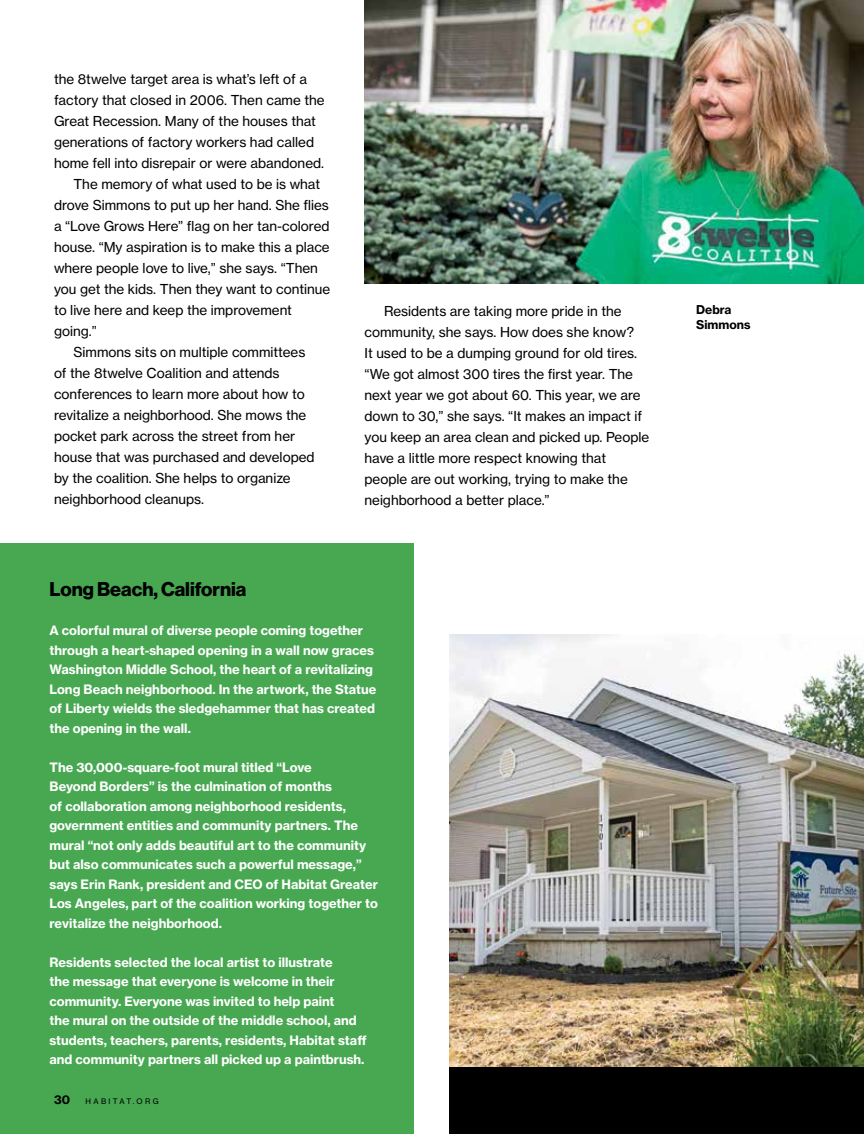
<style>
.page{position:relative;width:864px;height:1134px;background:#fff}
.page>*{position:absolute;margin:0;border:0;box-sizing:border-box;transform-origin:0 0}
.t1{font:19.5px "N Haas Grotesk DS Pro 75 Bd";color:#000}
.t2{font:13.5px/21px "N Haas Grotesk TX Pro 55 Rg";color:#000}
.t3{font:12.75px/19.5px "N Haas Grotesk TX Pro 75 Bd";color:#fff}
.t4{font:12px/15px "N Haas Grotesk TX Pro 75 Bd";color:#000}
.t5{font:7.5px "N Haas Grotesk TX Pro 55 Rg";letter-spacing:.315em;color:#000}
</style>
<div class="page">
<div style="left:0;top:543px;width:414px;height:591px;background:#47a851"></div>
<img style="left:364px;top:0;width:500px;height:284px">
<div style="left:449px;top:1040px;width:415px;height:94px;background:#000"></div>
<img style="left:449px;top:634px;width:415px;height:432px">
<p class="t2" style="left:54px;top:69px;width:255px">the 8twelve target area is what’s left of a</p>
<p class="t2" style="left:54px;top:90px;width:272px">factory that closed in 2006. Then came the</p>
<p class="t2" style="left:54px;top:111px;width:264px">Great Recession. Many of the houses that</p>
<p class="t2" style="left:54px;top:132px;width:262px">generations of factory workers had called</p>
<p class="t2" style="left:54px;top:153px;width:272px">home fell into disrepair or were abandoned.</p>
<p class="t2" style="left:73px;top:174px;width:248px">The memory of what used to be is what</p>
<p class="t2" style="left:54px;top:195px;width:276px">drove Simmons to put up her hand. She flies</p>
<p class="t2" style="left:54px;top:216px;width:277px">a “Love Grows Here” flag on her tan-colored</p>
<p class="t2" style="left:54px;top:237px;width:277px">house. “My aspiration is to make this a place</p>
<p class="t2" style="left:54px;top:258px;width:265px">where people love to live,” she says. “Then</p>
<p class="t2" style="left:54px;top:279px;width:278px">you get the kids. Then they want to continue</p>
<p class="t2" style="left:54px;top:300px;width:240px">to live here and keep the improvement</p>
<p class="t2" style="left:54px;top:321px;width:44px">going.”</p>
<p class="t2" style="left:73px;top:342px;width:233px">Simmons sits on multiple committees</p>
<p class="t2" style="left:54px;top:363px;width:227px">of the 8twelve Coalition and attends</p>
<p class="t2" style="left:54px;top:384px;width:252px">conferences to learn more about how to</p>
<p class="t2" style="left:54px;top:405px;width:254px">revitalize a neighborhood. She mows the</p>
<p class="t2" style="left:54px;top:426px;width:243px">pocket park across the street from her</p>
<p class="t2" style="left:54px;top:447px;width:262px">house that was purchased and developed</p>
<p class="t2" style="left:54px;top:468px;width:238px">by the coalition. She helps to organize</p>
<p class="t2" style="left:54px;top:489px;width:152px">neighborhood cleanups.</p>
<p class="t2" style="left:365px;top:301px;width:286px;text-indent:19px">Residents are taking more pride in the community, she says. How does she know?<br>It used to be a dumping ground for old tires. “We got almost 300 tires the first year. The next year we got about 60. This year, we are down to 30,” she says. “It makes an impact if you keep an area clean and picked up. People have a little more respect knowing that people are out working, trying to make the neighborhood a better place.”</p>
<p class="t4" style="left:696px;top:302px;width:56px">Debra<br>Simmons</p>
<h1 class="t1" style="left:50px;top:578px;width:198px">Long Beach, California</h1>
<p class="t3" style="left:50px;top:621px;width:328px">A colorful mural of diverse people coming together through a heart-shaped opening in a wall now graces Washington Middle School, the heart of a revitalizing Long Beach neighborhood. In the artwork, the Statue of Liberty wields the sledgehammer that has created the opening in the wall.</p>
<p class="t3" style="left:50px;top:757px;width:330px">The 30,000-square-foot mural titled “Love<br>Beyond Borders” is the culmination of months<br>of collaboration among neighborhood residents, government entities and community partners. The mural “not only adds beautiful art to the community but also communicates such a powerful message,” says Erin Rank, president and CEO of Habitat Greater Los Angeles, part of the coalition working together to revitalize the neighborhood.</p>
<p class="t3" style="left:50px;top:952px;width:319px">Residents selected the local artist to illustrate<br>the message that everyone is welcome in their community. Everyone was invited to help paint<br>the mural on the outside of the middle school, and students, teachers, parents, residents, Habitat staff and community partners all picked up a paintbrush.</p>
<p class="t4" style="left:54px;top:1092px;width:18px">30</p>
<p class="t5" style="left:85px;top:1097px;width:75px">HABITAT.ORG</p>
</div>
